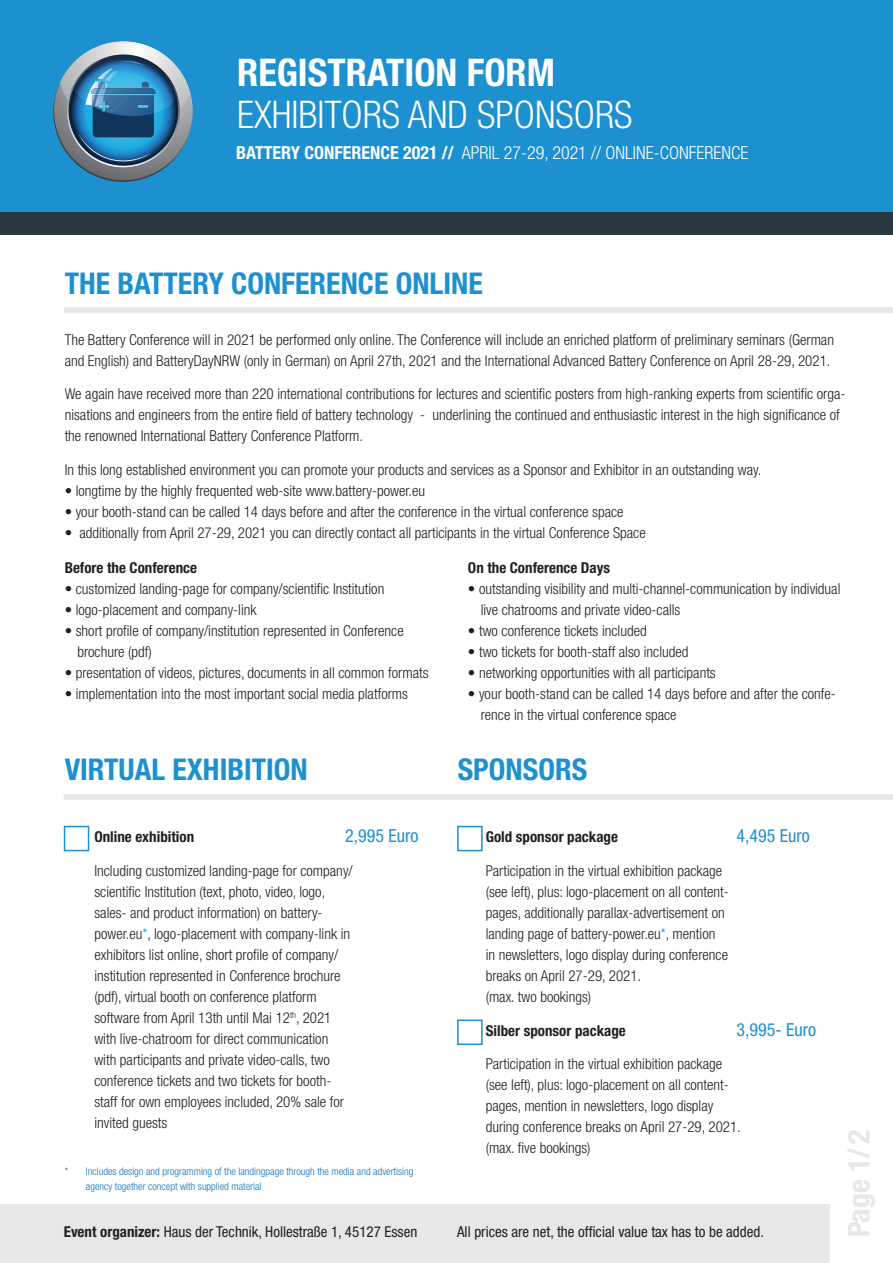
<style>
.page{position:relative;width:893px;height:1263px;background:#fff}
.page>*{position:absolute;margin:0;border:0;box-sizing:border-box;transform-origin:0 0}
.t1{font:300 condensed 38.1px "Helvetica Neue";color:#fff}
.t2{font:700 condensed 38.1px "Helvetica Neue";color:#fff}
.t3{font:700 condensed 30px "Helvetica Neue";color:#1d90d0}
.t4{font:700 condensed 30px "Helvetica Neue";color:#e6e7e9}
.t5{font:300 condensed 18px "Helvetica Neue";color:#fff}
.t6{font:condensed 18px "Helvetica Neue";color:#1d90d0}
.t7{font:700 condensed 18px "Helvetica Neue";color:#fff}
.t8{font:300 condensed 15px/21px "Helvetica Neue";color:#231f20}
.t9{font:condensed 15px "Helvetica Neue";color:#231f20}
.t10{font:700 condensed 15px "Helvetica Neue";color:#231f20}
.t11{font:300 condensed 10.5px/15px "Helvetica Neue";color:#0e73bb}
.s1{font-weight:700}
.s2{color:#1d90d0}
</style>
<div class="page">
<div style="left:0;top:1204px;width:829px;height:59px;background:#e6e7e9"></div>
<div style="left:0;top:0;width:893px;height:217px;background:#1d90d0"></div>
<div style="left:0;top:212px;width:893px;height:23px;background:#2c3840"></div>
<svg style="left:54px;top:42px;width:139px;height:138px"></svg>
<svg style="left:60px;top:41px;width:130px;height:128px"></svg>
<div style="left:64px;top:826px;width:25px;height:25px;background:#fff;border:2px solid #1d90d0"></div>
<div style="left:457px;top:826px;width:26px;height:25px;background:#fff;border:2px solid #1d90d0"></div>
<div style="left:457px;top:1019px;width:26px;height:26px;background:#fff;border:2px solid #1d90d0"></div>
<div style="left:64px;top:794px;width:829px;height:6px;background:#e6e7e9"></div>
<div style="left:64px;top:307px;width:829px;height:6px;background:#e6e7e9"></div>
<h1 class="t2" style="left:237px;top:50px;width:319px">Registration Form</h1>
<h1 class="t1" style="left:237px;top:93px;width:397px">Exhibitors and Sponsors</h1>
<p class="t7" style="left:236px;top:141px;width:108px">Battery Confere</p>
<p class="t5" style="left:370px;top:142px;width:371px"><span class="s1">nce 2021 //</span> April 27-29, 2021 // Online-Conference</p>
<h2 class="t3" style="left:65px;top:265px;width:16px">The</h2>
<h2 class="t3" style="left:117px;top:265px;width:180px">Battery confere</h2>
<h2 class="t3" style="left:341px;top:265px;width:141px">nce online</h2>
<p class="t8" style="left:65px;top:329px;width:771px">The Battery Conference will in 2021 be performed only online. The Conference will include an enriched platform of preliminary seminars (German and English) and BatteryDayNRW (only in German) on April 27th, 2021 and the International Advanced Battery Conference on April 28-29, 2021.</p>
<p class="t8" style="left:65px;top:383px;width:782px">We again have received more than 220 international contributions for lectures and scientific posters from high-ranking experts from scientific orga&shy;nisations and engineers from the entire field of battery technology - underlining the continued and enthusiastic interest in the high significance of the renowned International Battery Conference Platform.</p>
<p class="t8" style="left:65px;top:459px;width:698px">In this long established environment you can promote your products and services as a Sponsor and Exhibitor in an outstanding way.</p>
<p class="t8" style="left:65px;top:480px;width:362px">• longtime by the highly frequented web-site www.battery-power.eu</p>
<p class="t8" style="left:65px;top:501px;width:560px">• your booth-stand can be called 14 days before and after the conference in the virtual conference space</p>
<p class="t8" style="left:65px;top:522px;width:583px">• additionally from April 27-29, 2021 you can directly contact all participants in the virtual Conference Space</p>
<p class="t10" style="left:65px;top:559px;width:134px">Before the Conference</p>
<p class="t8" style="left:65px;top:578px;width:321px">• customized landing-page for company/scientific Institution</p>
<p class="t8" style="left:65px;top:599px;width:193px">• logo-placement and company-link</p>
<p class="t8" style="left:77px;top:620px;width:328px;text-indent:-13px">• short profile of company/institution represented in Conference brochure (pdf)</p>
<p class="t8" style="left:65px;top:662px;width:365px">• presentation of videos, pictures, documents in all common formats</p>
<p class="t8" style="left:65px;top:683px;width:345px">• implementation into the most important social media platforms</p>
<p class="t10" style="left:468px;top:558px;width:144px">On the Conference Days</p>
<p class="t8" style="left:481px;top:578px;width:361px;text-indent:-13px">• outstanding visibility and multi-channel-communication by individual live chatrooms and private video-calls</p>
<p class="t8" style="left:468px;top:620px;width:180px">• two conference tickets included</p>
<p class="t8" style="left:468px;top:641px;width:222px">• two tickets for booth-staff also included</p>
<p class="t8" style="left:468px;top:662px;width:249px">• networking opportunities with all participants</p>
<p class="t8" style="left:481px;top:683px;width:357px;text-indent:-13px">• your booth-stand can be called 14 days before and after the confe&shy;rence in the virtual conference space</p>
<h2 class="t3" style="left:65px;top:751px;width:213px">VIRTUAL EXHIBITIONS</h2>
<h2 class="t3" style="left:473px;top:751px;width:33px">PONSO</h2>
<h2 class="t3" style="left:555px;top:751px;width:32px">RS</h2>
<p class="t10" style="left:65px;top:828px;width:20px">O</p>
<p class="t10" style="left:103px;top:828px;width:93px">nline exhibition</p>
<p class="t6" style="left:345px;top:825px;width:75px">2,995 Euro</p>
<p class="t8" style="left:94px;top:860px;width:260px">Including customized landing-page for company/ scientific Institution (text, photo, video, logo, sales- and product information) on battery&shy;power.eu<span class="s2">*</span>, logo-placement with company-link in exhibitors list online, short profile of company/ institution represented in Conference brochure (pdf), virtual booth on conference platform software from April 13th until Mai 12<sup>th</sup>, 2021 with live-chatroom for direct communication with participants and private video-calls, two conference tickets and two tickets for booth&shy;staff for own employees included, 20% sale for invited guests</p>
<p class="t11" style="left:86px;top:1163px;width:329px;text-indent:-21px">* Includes design and programming of the landingpage through the media and advertising agency together concept with supplied material</p>
<p class="t10" style="left:486px;top:828px;width:134px">Gold sponsor package</p>
<p class="t6" style="left:736px;top:825px;width:75px">4,495 Euro</p>
<p class="t8" style="left:486px;top:860px;width:245px;text-indent:-30px">Participation in the virtual exhibition package (see left), plus: logo-placement on all content&shy;pages, additionally parallax-advertisement on landing page of battery-power.eu<span class="s2">*</span>, mention<br>in newsletters, logo display during conference breaks on April 27-29, 2021.<br>(max. two bookings)</p>
<p class="t10" style="left:486px;top:1021px;width:142px">Silber sponsor package</p>
<p class="t6" style="left:736px;top:1019px;width:81px">3,995- Euro</p>
<p class="t8" style="left:486px;top:1053px;width:257px;text-indent:-30px">Participation in the virtual exhibition package (see left), plus: logo-placement on all content&shy;pages, mention in newsletters, logo display during conference breaks on April 27-29, 2021. (max. five bookings)</p>
<p class="t9" style="left:64px;top:1223px;width:355px"><span class="s1">Event organizer:</span> Haus der Technik, Hollestraße 1, 45127 Essen</p>
<p class="t9" style="left:457px;top:1223px;width:308px">All prices are net, the official value tax has to be added.</p>
<h2 class="t4" style="left:841px;top:1237px;width:110px;rotate:-90deg">Page 1/ 2</h2>
</div>
